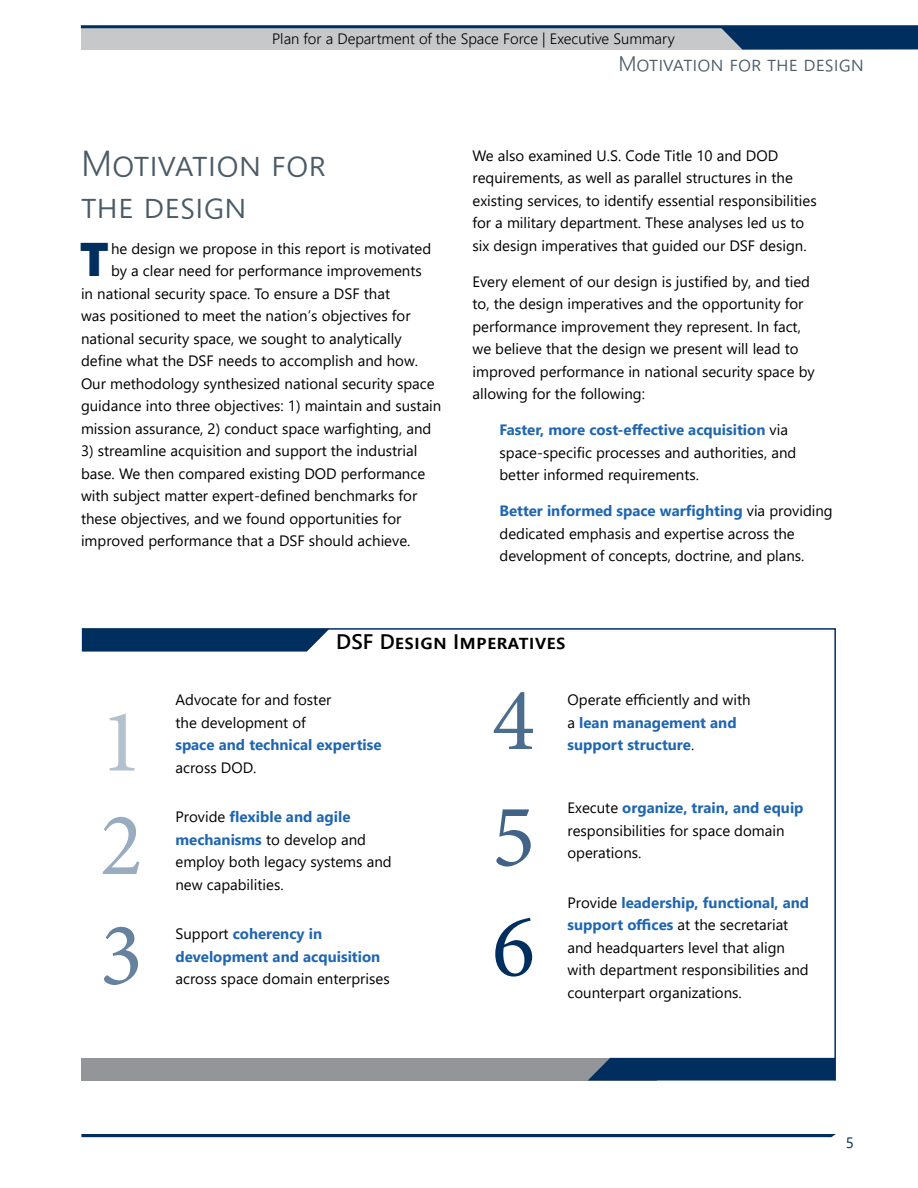
<style>
.page{position:relative;width:918px;height:1188px;background:#fff}
.page>*{position:absolute;margin:0;border:0;box-sizing:border-box;transform-origin:0 0}
.t1{font:90px "Minion Pro";color:#b3c1cf}
.t2{font:90px "Minion Pro";color:#66829f}
.t3{font:90px "Minion Pro";color:#406387}
.t4{font:90px "Minion Pro";color:#002f5f}
.t5{font:90px "Minion Pro";color:#4d6d8f}
.t6{font:90px "Minion Pro";color:#99acbf}
.t7{font:47.1px "Segoe UI Black";color:#002f5f;scale:.95 1}
.t8{font:300 36px/42px "Segoe UI";color:#4b5b66}
.t9{font:300 21px "Segoe UI";color:#4b5b67}
.t10{font:600 21px "Segoe UI";letter-spacing:.01em;color:#000}
.t11{font:15px/22.5px "Segoe UI";color:#000}
.t12{font:700 15px/22.5px "Segoe UI";color:#1f66b1}
.t13{font:300 15px "Segoe UI";color:#000}
.t14{font:15px "Segoe UI";color:#002f5f}
.s1{font-weight:700;color:#1f66b1}
.s2{font-weight:400;color:#000}
</style>
<div class="page">
<hr style="left:81px;top:1134px;width:755px;height:3px;background:#002f5f">
<div style="left:81px;top:27px;width:661px;height:23px;background:#c7c8ca"></div>
<svg style="left:720px;top:28px;width:198px;height:22px;background:#103b68"></svg>
<hr style="left:81px;top:25px;width:837px;height:3px;background:#002f5f">
<svg style="left:81px;top:628px;width:755px;height:453px"></svg>
<div style="left:81px;top:1058px;width:576px;height:23px;background:#939598"></div>
<svg style="left:588px;top:1058px;width:247px;height:23px;background:#0a3664"></svg>
<svg style="left:82px;top:629px;width:247px;height:23px;background:#0f3b68"></svg>
<p class="t13" style="left:272px;top:26px;width:404px">Plan for a Department of the Space Force | Executive Summary</p>
<h3 class="t9" style="left:618px;top:47px;width:247px">Motivation for the design</h3>
<h3 class="t8" style="left:81px;top:141px;width:247px">Motivation for the design</h3>
<h2 class="t7" style="left:80px;top:226px;width:31px">T</h2>
<p class="t11" style="left:111px;top:237px;width:322px">he design we propose in this report is motivated</p>
<p class="t11" style="left:111px;top:260px;width:312px">by a clear need for performance improvements</p>
<p class="t11" style="left:81px;top:282px;width:311px">in national security space. To ensure a DSF that</p>
<p class="t11" style="left:81px;top:305px;width:331px">was positioned to meet the nation’s objectives for</p>
<p class="t11" style="left:81px;top:327px;width:322px">national security space, we sought to analytically</p>
<p class="t11" style="left:81px;top:350px;width:339px">define what the DSF needs to accomplish and how.</p>
<p class="t11" style="left:81px;top:372px;width:355px">Our methodology synthesized national security space</p>
<p class="t11" style="left:81px;top:395px;width:362px">guidance into three objectives: 1) maintain and sustain</p>
<p class="t11" style="left:81px;top:417px;width:352px">mission assurance, 2) conduct space warfighting, and</p>
<p class="t11" style="left:81px;top:440px;width:346px">3) streamline acquisition and support the industrial base. We then compared existing DOD performance with subject matter expert-defined benchmarks for these objectives, and we found opportunities for improved performance that a DSF should achieve.</p>
<p class="t11" style="left:472px;top:144px;width:346px">We also examined U.S. Code Title 10 and DOD requirements, as well as parallel structures in the existing services, to identify essential responsibilities for a military department. These analyses led us to six design imperatives that guided our DSF design.</p>
<p class="t11" style="left:472px;top:270px;width:344px">Every element of our design is justified by, and tied to, the design imperatives and the opportunity for performance improvement they represent. In fact, we believe that the design we present will lead to improved performance in national security space by allowing for the following:</p>
<p class="t11" style="left:500px;top:418px;width:298px"><span class="s1">Faster, more cost-effective acquisition</span> via space‑specific processes and authorities, and better informed requirements.</p>
<p class="t11" style="left:500px;top:499px;width:335px"><span class="s1">Better informed space warfighting</span> via providing dedicated emphasis and expertise across the development of concepts, doctrine, and plans.</p>
<h1 class="t1" style="left:100px;top:682px;width:45px">1</h1>
<h1 class="t6" style="left:100px;top:785px;width:45px">2</h1>
<h1 class="t2" style="left:100px;top:895px;width:45px">3</h1>
<h3 class="t10" style="left:336px;top:625px;width:231px">DSF Design Imperatives</h3>
<p class="t11" style="left:176px;top:689px;width:157px">Advocate for and foster the development of</p>
<p class="t12" style="left:176px;top:734px;width:208px">space and technical expertise</p>
<p class="t11" style="left:176px;top:756px;width:82px">across DOD.</p>
<p class="t11" style="left:176px;top:806px;width:218px">Provide <span class="s1">flexible and agile mechanisms</span> to develop and employ both legacy systems and new capabilities.</p>
<p class="t12" style="left:176px;top:923px;width:206px"><span class="s2">Support</span> coherency in development and acquisition</p>
<p class="t11" style="left:176px;top:968px;width:216px">across space domain enterprises</p>
<h1 class="t5" style="left:492px;top:660px;width:45px">4</h1>
<h1 class="t3" style="left:492px;top:776px;width:45px">5</h1>
<h1 class="t4" style="left:492px;top:886px;width:45px">6</h1>
<p class="t12" style="left:568px;top:689px;width:185px"><span class="s2">Operate efficiently and with a</span> lean management and support structure<span class="s2">.</span></p>
<p class="t11" style="left:568px;top:797px;width:238px">Execute <span class="s1">organize, train, and equip </span>responsibilities for space domain operations.</p>
<p class="t11" style="left:568px;top:891px;width:243px">Provide <span class="s1">leadership, functional, and support offices</span> at the secretariat and headquarters level that align with department responsibilities and counterpart organizations.</p>
<p class="t14" style="left:846px;top:1130px;width:10px">5</p>
</div>
